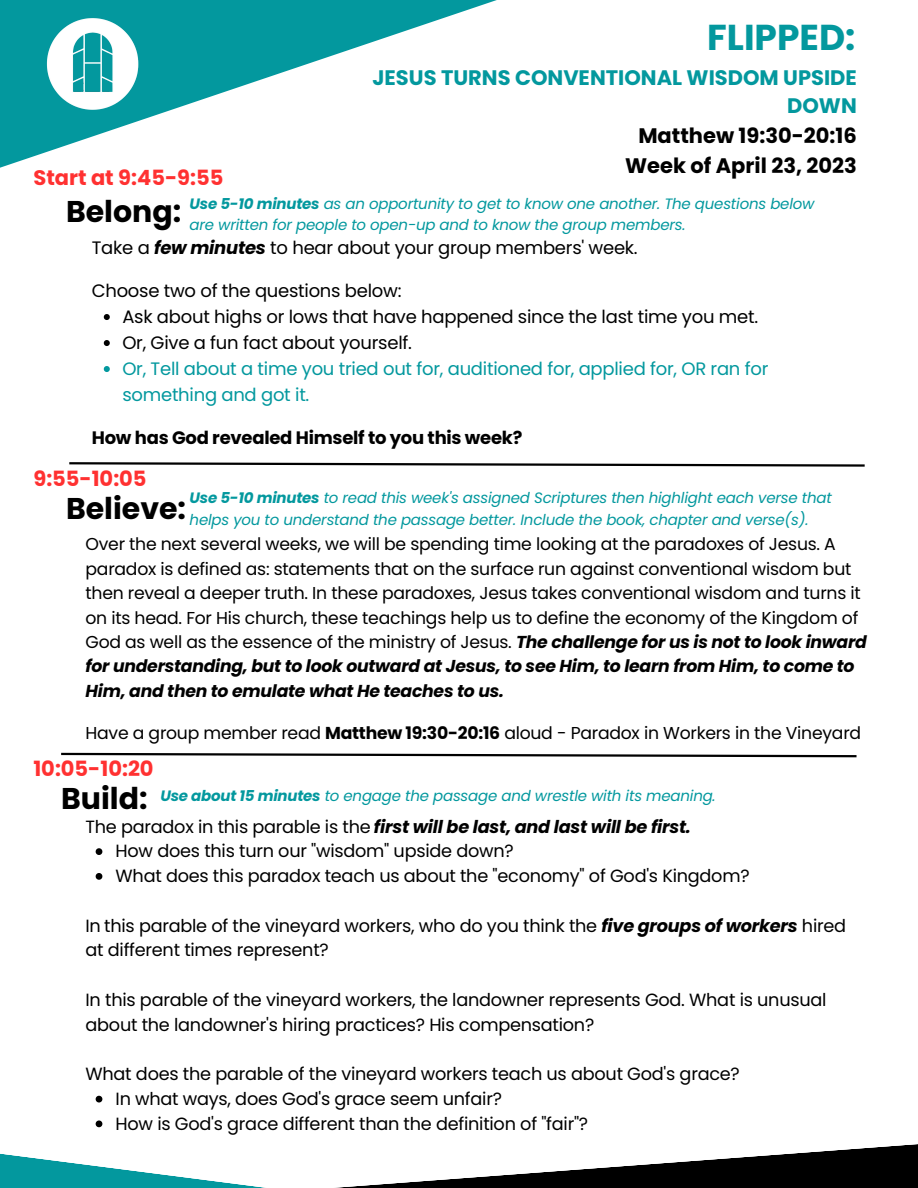
<style>
.page{position:relative;width:918px;height:1188px;background:#fff}
.page>*{position:absolute;margin:0;border:0;box-sizing:border-box;transform-origin:0 0}
.t1{font:700 36px "Poppins";color:#03989e}
.t2{font:700 30px "Poppins";color:#000}
.t3{font:700 21px/28.2px "Poppins";color:#03989e;text-align:right}
.t4{font:700 21px "Poppins";color:#ff3131}
.t5{font:700 21px/30.3px "Poppins";color:#000;text-align:right}
.t6{font:18px/26px "Poppins";letter-spacing:-.015em;color:#000}
.t7{font:18px/26px "Poppins";letter-spacing:-.015em;color:#03989e}
.t8{font:700 18px "Poppins";letter-spacing:-.015em;color:#000}
.t9{font:17.7px/24.8px "Poppins";letter-spacing:-.015em;color:#000}
.t10{font:italic 700 17.7px "Poppins";letter-spacing:-.015em;color:#000}
.t11{font:17.25px/24.5px "Poppins";letter-spacing:-.015em;color:#000}
.t12{font:italic 15px/21.3px "Poppins";letter-spacing:-.015em;color:#03989e}
.s1{font-weight:700}
.s2{font-weight:700;font-style:italic}
.s3{font-weight:700;font-style:normal;font-size:30px;color:#000}
.s4{font-weight:400;font-style:normal}
</style>
<div class="page">
<svg style="left:0;top:0;width:497px;height:168px"></svg>
<svg style="left:0;top:1144px;width:918px;height:44px"></svg>
<svg style="left:69px;top:462px;width:796px;height:5px"></svg>
<svg style="left:61px;top:752px;width:796px;height:6px"></svg>
<img style="left:33px;top:4px;width:119px;height:119px;border-radius:50%">
<svg style="left:104px;top:314px;width:6px;height:6px"></svg>
<svg style="left:104px;top:340px;width:6px;height:6px"></svg>
<svg style="left:104px;top:366px;width:6px;height:6px"></svg>
<svg style="left:96px;top:848px;width:6px;height:7px"></svg>
<svg style="left:96px;top:873px;width:6px;height:7px"></svg>
<svg style="left:96px;top:1096px;width:6px;height:7px"></svg>
<svg style="left:96px;top:1121px;width:6px;height:6px"></svg>
<h1 class="t1" style="left:707px;top:13px;width:150px">FLIPPED:</h1>
<p class="t4" style="left:33px;top:163px;width:191px">Start at 9:45-9:55</p>
<p class="t3" style="left:372px;top:64px;width:486px">JESUS TURNS CONVENTIONAL WISDOM UPSIDE<br>DOWN</p>
<p class="t5" style="left:625px;top:121px;width:233px">Matthew 19:30-20:16<br>Week of April 23, 2023</p>
<h2 class="t2" style="left:66px;top:191px;width:117px">Belong:</h2>
<p class="t12" style="left:190px;top:193px;width:626px"><span class="s1">Use 5-10 minutes</span> as an opportunity to get to know one another. The questions below are written for people to open-up and to know the group members.</p>
<p class="t6" style="left:92px;top:235px;width:547px">Take a <span class="s2">few minutes</span> to hear about your group members' week.</p>
<p class="t6" style="left:92px;top:278px;width:311px">Choose two of the questions below:</p>
<p class="t6" style="left:122px;top:304px;width:637px">Ask about highs or lows that have happened since the last time you met.<br>Or, Give a fun fact about yourself.</p>
<p class="t7" style="left:122px;top:356px;width:648px">Or, Tell about a time you tried out for, auditioned for, applied for, OR ran for something and got it.</p>
<p class="t8" style="left:92px;top:425px;width:432px">How has God revealed Himself to you this week?</p>
<p class="t4" style="left:33px;top:464px;width:115px">9:55-10:05</p>
<h2 class="t2" style="left:66px;top:487px;width:122px">Believe:</h2>
<p class="t12" style="left:190px;top:488px;width:644px"><span class="s1">Use 5-10 minutes</span> to read this week's assigned Scriptures then highlight each verse that helps you to understand the passage better. Include the book, chapter and verse(s).</p>
<p class="t11" style="left:86px;top:532px;width:783px">Over the next several weeks, we will be spending time looking at the paradoxes of Jesus. A paradox is defined as: statements that on the surface run against conventional wisdom but then reveal a deeper truth. In these paradoxes, Jesus takes conventional wisdom and turns it on its head. For His church, these teachings help us to define the economy of the Kingdom of God as well as the essence of the ministry of Jesus. <span class="s2">The challenge for us is not to look inward for understanding, but to look outward at Jesus, to see Him, to learn from Him, to come to Him, and then to emulate what He teaches to us.</span></p>
<p class="t11" style="left:86px;top:721px;width:777px">Have a group member read <span class="s1">Matthew 19:30-20:16</span> aloud - Paradox in Workers in the Vineyard</p>
<p class="t4" style="left:33px;top:754px;width:122px">10:05-10:20</p>
<p class="t12" style="left:61px;top:785px;width:656px"><span class="s3">Build:</span> <span class="s1">Use about 15 minutes</span> to engage the passage and wrestle with its meaning.</p>
<p class="t9" style="left:116px;top:839px;width:636px">How does this turn our "wisdom" upside down?<br>What does this paradox teach us about the "economy" of God's Kingdom?</p>
<p class="t10" style="left:86px;top:814px;width:607px"><span class="s4">The paradox in this parable is the</span> first will be last, and last will be first.</p>
<p class="t9" style="left:86px;top:913px;width:762px">In this parable of the vineyard workers, who do you think the <span class="s2">five groups of workers</span> hired at different times represent?</p>
<p class="t9" style="left:86px;top:987px;width:743px">In this parable of the vineyard workers, the landowner represents God. What is unusual about the landowner's hiring practices? His compensation?</p>
<p class="t9" style="left:86px;top:1061px;width:656px">What does the parable of the vineyard workers teach us about God's grace?</p>
<p class="t9" style="left:116px;top:1086px;width:474px">In what ways, does God's grace seem unfair?<br>How is God's grace different than the definition of "fair"?</p>
</div>
